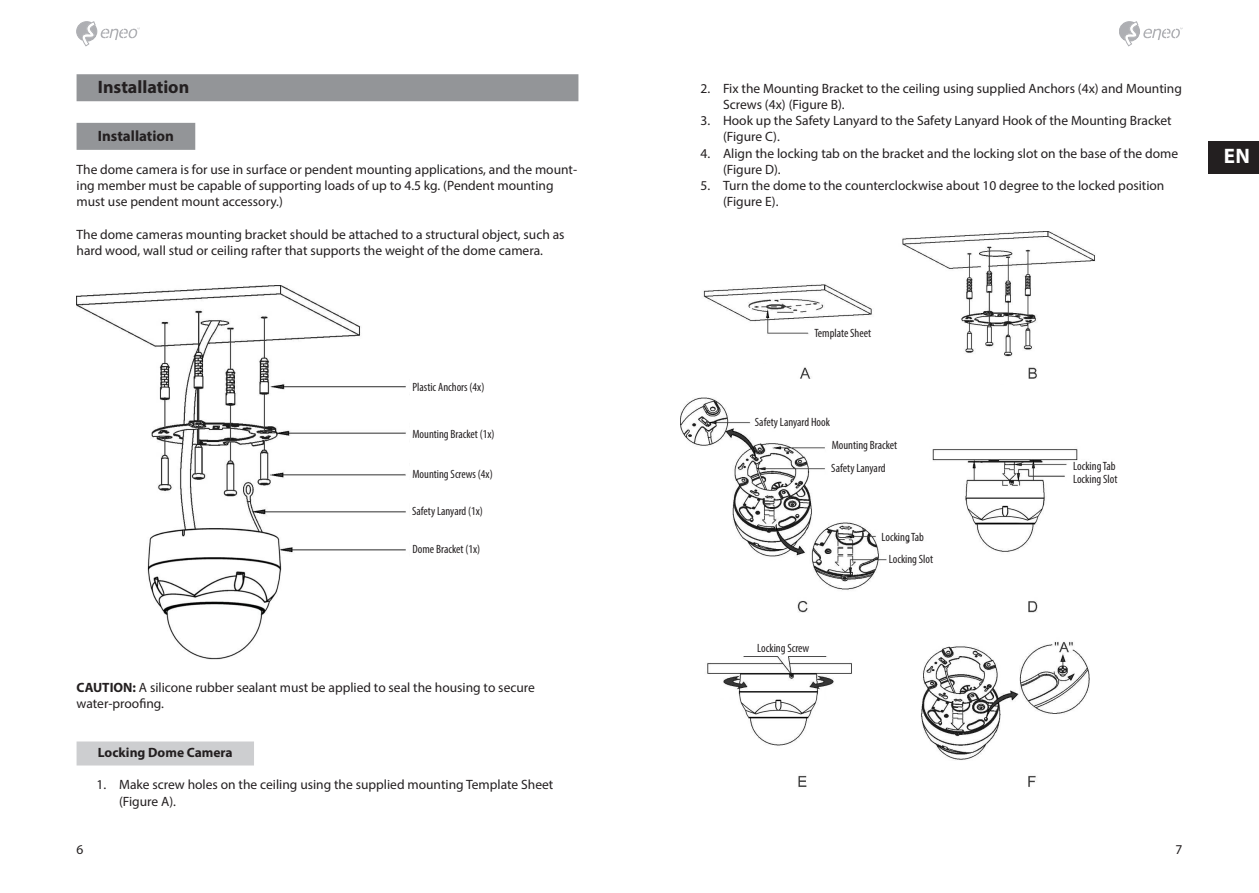
<style>
.page{position:relative;width:1259px;height:893px;background:#fff}
.page>*{position:absolute;margin:0;border:0;box-sizing:border-box;transform-origin:0 0}
.t1{font:700 21px "Myriad Pro";color:#fff}
.t2{font:700 18px "Myriad Pro";color:#231f20}
.t3{font:700 15px "Myriad Pro";color:#231f20}
.t4{font:13.5px/16.2px "Myriad Pro";color:#231f20}
.t5{font:700 13.5px "Myriad Pro";color:#231f20}
.t6{font:condensed 12px/13.2px "Myriad Pro";color:#231f20}
.s1{font-weight:700}
</style>
<div class="page">
<svg style="left:77px;top:21px;width:63px;height:25px"></svg>
<svg style="left:1119px;top:21px;width:63px;height:25px"></svg>
<div style="left:1208px;top:141px;width:51px;height:32px;background:#231f20"></div>
<div style="left:77px;top:74px;width:501px;height:27px;background:#939598"></div>
<div style="left:77px;top:123px;width:118px;height:27px;background:#939598"></div>
<div style="left:77px;top:741px;width:177px;height:24px;background:#cdced0"></div>
<img style="left:77px;top:285px;width:329px;height:375px">
<img style="left:680px;top:232px;width:415px;height:555px">
<h2 class="t2" style="left:98px;top:75px;width:93px">Installation</h2>
<p class="t3" style="left:98px;top:127px;width:78px">Installation</p>
<p class="t4" style="left:77px;top:161px;width:502px">The dome camera is for use in surface or pendent mounting applications, and the mount&shy;ing member must be capable of supporting loads of up to 4.5 kg. (Pendent mounting must use pendent mount accessory.)</p>
<p class="t4" style="left:77px;top:226px;width:489px">The dome cameras mounting bracket should be attached to a structural object, such as hard wood, wall stud or ceiling rafter that supports the weight of the dome camera.</p>
<p class="t6" style="left:412px;top:380px;width:73px">Plastic Anchors (4x)</p>
<p class="t6" style="left:412px;top:427px;width:84px">Mounting Bracket (1x)</p>
<p class="t6" style="left:412px;top:467px;width:82px">Mounting Screws (4x)</p>
<p class="t6" style="left:412px;top:504px;width:72px">Safety Lanyard (1x)</p>
<p class="t6" style="left:412px;top:543px;width:69px">Dome Bracket (1x)</p>
<p class="t4" style="left:77px;top:679px;width:460px"><span class="s1">CAUTION:</span> A silicone rubber sealant must be applied to seal the housing to secure water-proofing.</p>
<p class="t5" style="left:98px;top:744px;width:136px">Locking Dome Camera</p>
<p class="t4" style="left:119px;top:776px;width:436px;text-indent:-22px">1. Make screw holes on the ceiling using the supplied mounting Template Sheet (Figure A).</p>
<p class="t4" style="left:723px;top:80px;width:460px;text-indent:-22px">2. Fix the Mounting Bracket to the ceiling using supplied Anchors (4x) and Mounting<br>Screws (4x) (Figure B).</p>
<p class="t4" style="left:723px;top:112px;width:450px;text-indent:-22px">3. Hook up the Safety Lanyard to the Safety Lanyard Hook of the Mounting Bracket (Figure C).</p>
<p class="t4" style="left:723px;top:145px;width:457px;text-indent:-22px">4. Align the locking tab on the bracket and the locking slot on the base of the dome (Figure D).</p>
<p class="t4" style="left:723px;top:177px;width:443px;text-indent:-22px">5. Turn the dome to the counterclockwise about 10 degree to the locked position (Figure E).</p>
<p class="t6" style="left:814px;top:326px;width:58px">Template Sheet</p>
<p class="t6" style="left:755px;top:416px;width:77px">Safety Lanyard Hook</p>
<p class="t6" style="left:831px;top:438px;width:67px">Mounting Bracket</p>
<p class="t6" style="left:831px;top:461px;width:56px">Safety Lanyard</p>
<p class="t6" style="left:881px;top:530px;width:44px">Locking Tab</p>
<p class="t6" style="left:889px;top:553px;width:46px">Locking Slot</p>
<p class="t6" style="left:757px;top:641px;width:54px">Locking Screw</p>
<p class="t6" style="left:1073px;top:459px;width:46px">Locking Tab<br>Locking Slot</p>
<p class="t4" style="left:77px;top:841px;width:8px">6</p>
<p class="t4" style="left:1175px;top:841px;width:8px">7</p>
<h1 class="t1" style="left:1223px;top:142px;width:28px">EN</h1>
</div>
